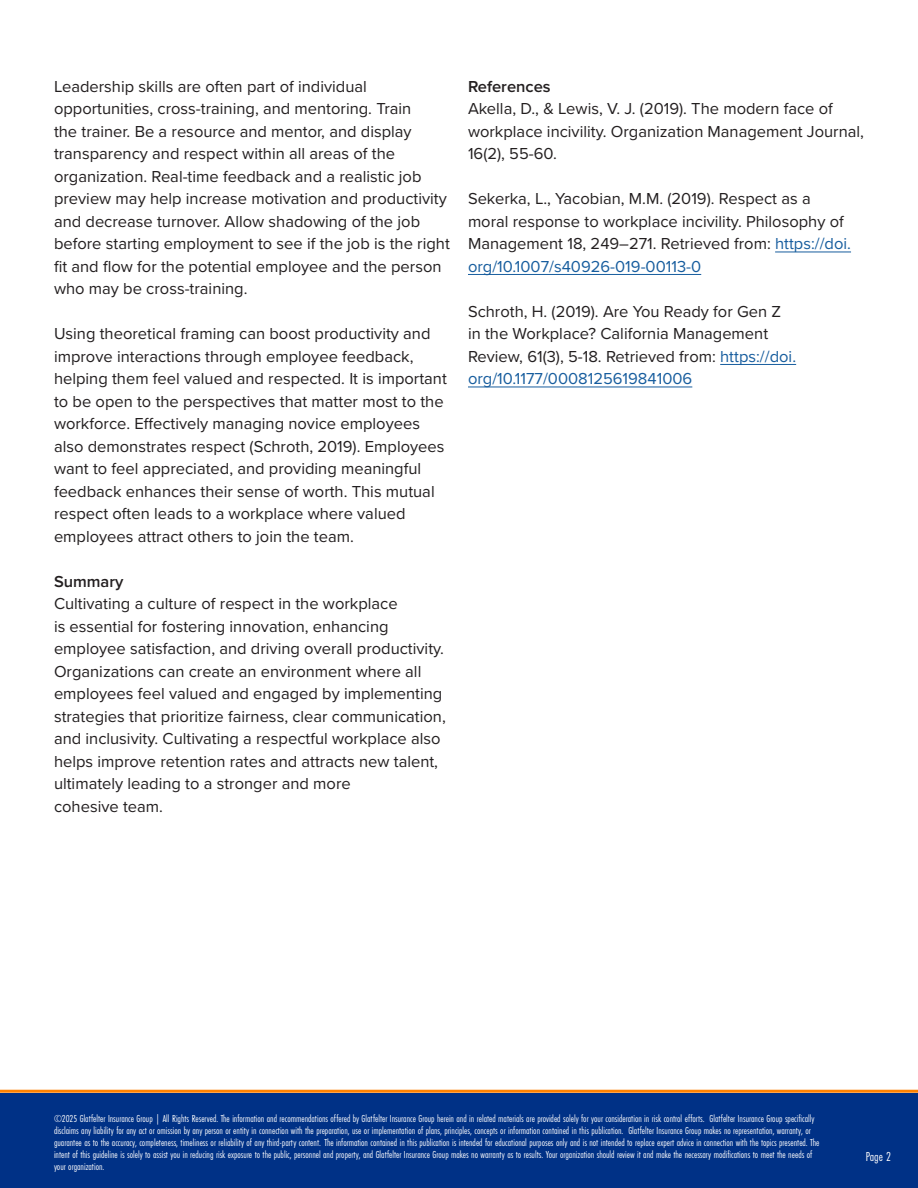
<style>
.page{position:relative;width:918px;height:1188px;background:#fff}
.page>*{position:absolute;margin:0;border:0;box-sizing:border-box;transform-origin:0 0}
.t1{font:16.5px/22.5px "Proxima Nova";color:#231f20}
.t2{font:600 16.5px "Proxima Nova";color:#231f20}
.t3{font:13.5px "Futura PT Cond";color:#fff}
.t4{font:10.5px/12px "Futura PT Cond";color:#fff}
.s1{color:#175d9e}
</style>
<div class="page">
<div style="left:0;top:1093px;width:918px;height:95px;background:#003186"></div>
<hr style="left:0;top:1090px;width:918px;height:3px;background:#ff8200">
<hr style="left:775px;top:252px;width:76px;height:1px;background:#175d9e">
<hr style="left:468px;top:274px;width:233px;height:1px;background:#175d9e">
<hr style="left:720px;top:364px;width:76px;height:1px;background:#175d9e">
<hr style="left:468px;top:387px;width:224px;height:1px;background:#175d9e">
<p class="t1" style="left:54px;top:74px;width:397px">Leadership skills are often part of individual opportunities, cross-training, and mentoring. Train<br>the trainer. Be a resource and mentor, and display transparency and respect within all areas of the organization. Real-time feedback and a realistic job preview may help increase motivation and productivity and decrease turnover. Allow shadowing of the job before starting employment to see if the job is the right fit and flow for the potential employee and the person who may be cross-training.</p>
<p class="t1" style="left:54px;top:322px;width:394px">Using theoretical framing can boost productivity and improve interactions through employee feedback, helping them feel valued and respected. It is important to be open to the perspectives that matter most to the workforce. Effectively managing novice employees also demonstrates respect (Schroth, 2019). Employees want to feel appreciated, and providing meaningful feedback enhances their sense of worth. This mutual respect often leads to a workplace where valued employees attract others to join the team.</p>
<p class="t2" style="left:54px;top:569px;width:71px">Summary</p>
<p class="t1" style="left:54px;top:592px;width:393px">Cultivating a culture of respect in the workplace<br>is essential for fostering innovation, enhancing employee satisfaction, and driving overall productivity.<br>Organizations can create an environment where all employees feel valued and engaged by implementing strategies that prioritize fairness, clear communication, and inclusivity. Cultivating a respectful workplace also helps improve retention rates and attracts new talent, ultimately leading to a stronger and more<br>cohesive team.</p>
<p class="t2" style="left:468px;top:74px;width:84px">References</p>
<p class="t1" style="left:468px;top:97px;width:398px">Akella, D., &amp; Lewis, V. J. (2019). The modern face of workplace incivility. Organization Management Journal,<br>16(2), 55-60.</p>
<p class="t1" style="left:468px;top:187px;width:385px">Sekerka, L., Yacobian, M.M. (2019). Respect as a moral response to workplace incivility. Philosophy of Management 18, 249–271. Retrieved from: <span class="s1">https://doi. org/10.1007/s40926-019-00113-0</span></p>
<p class="t1" style="left:468px;top:299px;width:330px">Schroth, H. (2019). Are You Ready for Gen Z in the Workplace? California Management Review, 61(3), 5-18. Retrieved from: <span class="s1">https://doi. org/10.1177/0008125619841006</span></p>
<p class="t4" style="left:54px;top:1112px;width:767px">©2025 Glatfelter Insurance Group | All Rights Reserved. The information and recommendations offered by Glatfelter Insurance Group herein and in related materials are provided solely for your consideration in risk control efforts. Glatfelter Insurance Group specifically disclaims any liability for any act or omission by any person or entity in connection with the preparation, use or implementation of plans, principles, concepts or information contained in this publication. Glatfelter Insurance Group makes no representation, warranty, or guarantee as to the accuracy, completeness, timeliness or reliability of any third-party content. The information contained in this publication is intended for educational purposes only and is not intended to replace expert advice in connection with the topics presented. The intent of this guideline is solely to assist you in reducing risk exposure to the public, personnel and property, and Glatfelter Insurance Group makes no warranty as to results. Your organization should review it and make the necessary modifications to meet the needs of your organization.</p>
<p class="t3" style="left:866px;top:1148px;width:27px">Page 2</p>
</div>
